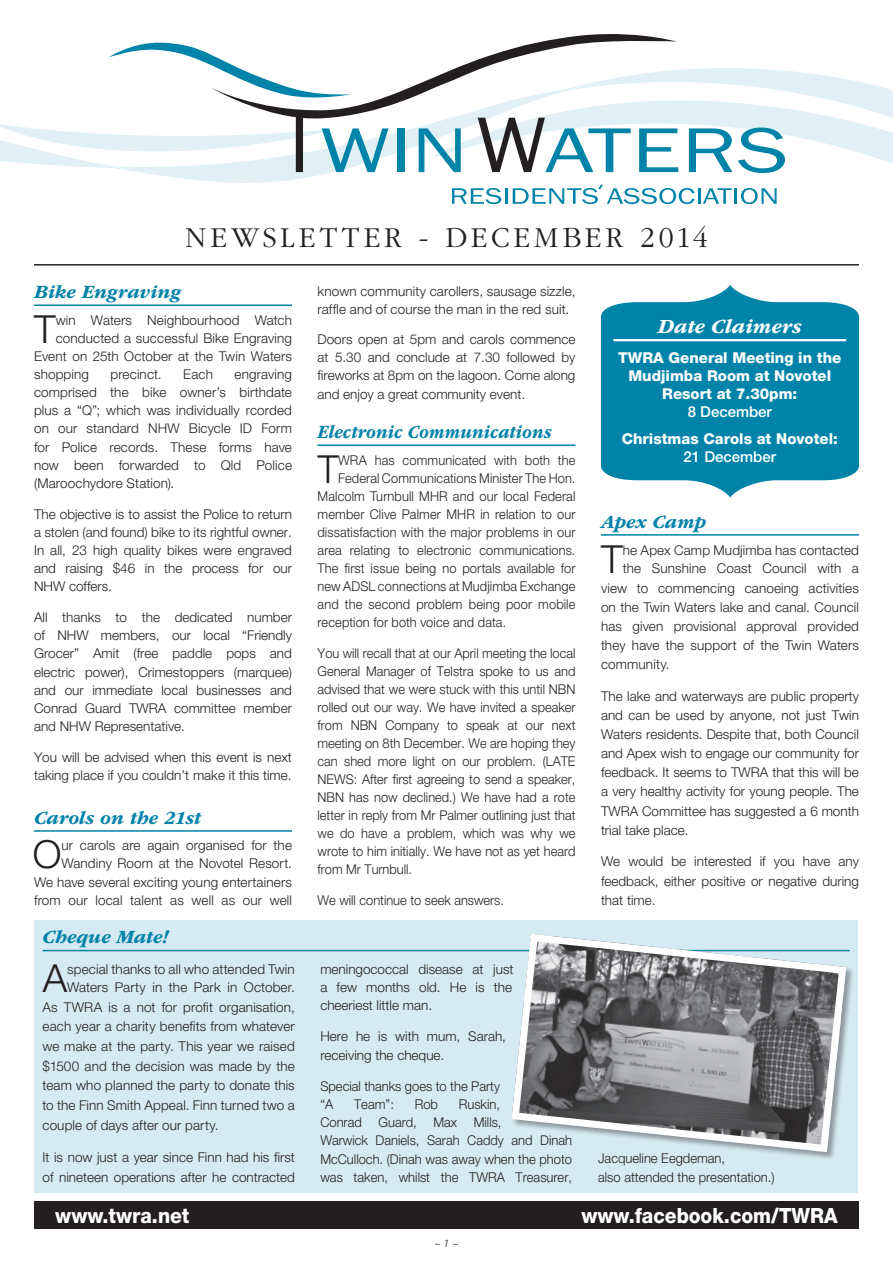
<style>
.page{position:relative;width:893px;height:1263px;background:#fff}
.page>*{position:absolute;margin:0;border:0;box-sizing:border-box;transform-origin:0 0}
.text_drop_cap{font:300 38.7px "Helvetica Neue LT Std";color:#231f20}
.text_drop_cap-2{font:300 38.7px "Helvetica Neue LT Std";color:#231f20;scale:.95 1}
.t1{font:300 30px "ITC Garamond Std";letter-spacing:.125em;color:#231f20}
.t2{font:800 21px "Helvetica Neue LT Std";color:#fff;scale:.92 1}
.t3{font:italic 700 21px "ITC Garamond Std";letter-spacing:.005em;color:#fff}
.minor_head{font:italic 700 19.5px "ITC Garamond Std";letter-spacing:-.005em;color:#0083a9}
.minor_head-2{font:italic 700 19.5px "ITC Garamond Std";letter-spacing:-.005em;color:#0083a9;scale:.9 1}
.body_text{font:800 15px/18px "Helvetica Neue LT Std";color:#fff;text-align:center}
.body_text-2{font:500 15px "Helvetica Neue LT Std";color:#fff}
.body_text-3{font:300 13.5px/18.1px "Helvetica Neue LT Std";color:#231f20;text-align:justify}
.text_drop_cap-3{font:300 13.5px/18.1px "Helvetica Neue LT Std";letter-spacing:.01em;color:#231f20;text-align:justify}
.body_text-4{font:300 13.5px/18px "Helvetica Neue LT Std";color:#231f20;text-align:justify;scale:.95 1}
.text_drop_cap-4{font:300 13.5px "Helvetica Neue LT Std";letter-spacing:.01em;color:#231f20;scale:.95 1}
.body_text-5{font:300 13.5px/18.3px "Helvetica Neue LT Std";color:#231f20;scale:.96 1}
.body_text-6{font:italic 300 10.5px "Helvetica Neue LT Std";color:#231f20}
</style>
<div class="page">
<div style="left:35px;top:920px;width:823px;height:272px;background:#d5eaf2"></div>
<svg style="left:677px;top:68px;width:216px;height:104px"></svg>
<hr style="left:34px;top:304px;width:258px;height:2px;background:#0083a9">
<hr style="left:34px;top:830px;width:258px;height:2px;background:#0083a9">
<hr style="left:317px;top:444px;width:258px;height:2px;background:#0083a9">
<hr style="left:34px;top:264px;width:825px;height:2px;background:#231f20">
<svg style="left:0;top:124px;width:375px;height:56px"></svg>
<svg style="left:677px;top:128px;width:1px;height:44px"></svg>
<svg style="left:689px;top:128px;width:43px;height:44px"></svg>
<svg style="left:738px;top:128px;width:47px;height:45px"></svg>
<svg style="left:452px;top:188px;width:49px;height:16px"></svg>
<hr style="left:505px;top:188px;width:3px;height:16px;background:#0083a9">
<svg style="left:108px;top:42px;width:102px;height:23px"></svg>
<svg style="left:210px;top:34px;width:467px;height:138px"></svg>
<svg style="left:513px;top:184px;width:264px;height:20px"></svg>
<div style="left:34px;top:1202px;width:825px;height:27px;background:#231f20"></div>
<hr style="left:601px;top:534px;width:258px;height:2px;background:#0083a9">
<svg style="left:601px;top:285px;width:258px;height:212px;fill:#0083a9"></svg>
<hr style="left:613px;top:339px;width:233px;height:2px;background:#fff">
<hr style="left:43px;top:950px;width:807px;height:1px;background:#0083a9">
<svg style="left:508px;top:934px;width:342px;height:222px"></svg>
<p class="t1" style="left:185px;top:221px;width:524px">NEWSLETTER - DECEMBER 2014</p>
<p class="minor_head" style="left:34px;top:281px;width:149px">Bike Engraving</p>
<p class="text_drop_cap" style="left:34px;top:305px;width:23px">T</p>
<p class="text_drop_cap-3" style="left:56px;top:311px;width:238px">win Waters Neighbourhood Watch</p>
<p class="text_drop_cap-3" style="left:56px;top:329px;width:238px">conducted a successful Bike Engraving</p>
<p class="text_drop_cap-3" style="left:34px;top:347px;width:259px">Event on 25th October at the Twin Waters</p>
<p class="text_drop_cap-3" style="left:34px;top:365px;width:56px">shopping</p>
<p class="text_drop_cap-3" style="left:111px;top:365px;width:53px">precinct.</p>
<p class="text_drop_cap-3" style="left:183px;top:365px;width:31px">Each</p>
<p class="text_drop_cap-3" style="left:34px;top:365px;width:259px;text-indent:200px">engraving comprised the bike owner’s birthdate plus a “Q”; which was individually rcorded on our standard NHW Bicycle ID Form for Police records. These forms have now been forwarded to Qld Police (Maroochydore Station).</p>
<p class="body_text-3" style="left:34px;top:504px;width:259px">The objective is to assist the Police to return a stolen (and found) bike to its rightful owner.<br>In all, 23 high quality bikes were engraved and raising $46 in the process for our NHW coffers.</p>
<p class="body_text-3" style="left:34px;top:608px;width:259px">All thanks to the dedicated number of NHW members, our local “Friendly Grocer” Amit (free paddle pops and electric power), Crimestoppers (marquee) and our immediate local businesses and Conrad Guard TWRA committee member and NHW Representative.</p>
<p class="body_text-3" style="left:34px;top:748px;width:259px">You will be advised when this event is next taking place if you couldn’t make it this time.</p>
<p class="minor_head" style="left:34px;top:807px;width:169px">Carols on the 21st</p>
<p class="text_drop_cap" style="left:33px;top:831px;width:30px">O</p>
<p class="text_drop_cap-3" style="left:34px;top:836px;width:259px;text-align:right">ur carols are again organised for the Wandiny Room at the Novotel Resort.<br>We have several exciting young entertainers from our local talent as well as our well</p>
<p class="minor_head" style="left:43px;top:926px;width:127px">Cheque Mate!</p>
<p class="text_drop_cap" style="left:43px;top:954px;width:26px">A</p>
<p class="text_drop_cap-3" style="left:67px;top:960px;width:229px">special thanks to all who attended Twin<br>Waters Party in the Park in October.</p>
<p class="text_drop_cap-3" style="left:43px;top:997px;width:254px;line-height:19.6px">As TWRA is a not for profit organisation, each year a charity benefits from whatever we make at the party. This year we raised $1500 and the decision was made by the team who planned the party to donate this to the Finn Smith Appeal. Finn turned two a couple of days after our party.</p>
<p class="body_text-3" style="left:43px;top:1147px;width:254px;line-height:19.6px">It is now just a year since Finn had his first of nineteen operations after he contracted</p>
<p class="text_drop_cap-3" style="left:317px;top:282px;width:259px">known community carollers, sausage sizzle, raffle and of course the man in the red suit.</p>
<p class="body_text-3" style="left:317px;top:330px;width:259px">Doors open at 5pm and carols commence at 5.30 and conclude at 7.30 followed by fireworks at 8pm on the lagoon. Come along and enjoy a great community event.</p>
<p class="minor_head-2" style="left:317px;top:421px;width:262px">Electronic Communications</p>
<p class="text_drop_cap-2" style="left:318px;top:445px;width:23px">T</p>
<p class="text_drop_cap-4" style="left:338px;top:451px;width:251px">WRA has communicated with both the</p>
<p class="text_drop_cap-4" style="left:338px;top:469px;width:251px">Federal Communications Minister The Hon.</p>
<p class="text_drop_cap-4" style="left:317px;top:488px;width:273px">Malcolm Turnbull MHR and our local Federal</p>
<p class="text_drop_cap-4" style="left:317px;top:506px;width:273px">member Clive Palmer MHR in relation to our</p>
<p class="text_drop_cap-4" style="left:317px;top:524px;width:273px">dissatisfaction with the major problems in our</p>
<p class="text_drop_cap-4" style="left:317px;top:542px;width:273px">area relating to electronic communications.</p>
<p class="text_drop_cap-4" style="left:317px;top:560px;width:273px">The first issue being no portals available for</p>
<p class="text_drop_cap-4" style="left:317px;top:578px;width:273px">new ADSL connections at Mudjimba Exchange</p>
<p class="text_drop_cap-4" style="left:317px;top:596px;width:273px">and the second problem being poor mobile</p>
<p class="text_drop_cap-4" style="left:317px;top:614px;width:200px">reception for both voice and data.</p>
<p class="body_text-4" style="left:317px;top:643px;width:273px">You will recall that at our April meeting the local General Manager of Telstra spoke to us and advised that we were stuck with this until NBN rolled out our way. We have invited a speaker from NBN Company to speak at our next meeting on 8th December. We are hoping they can shed more light on our problem. (LATE NEWS: After first agreeing to send a speaker, NBN has now declined.) We have had a rote letter in reply from Mr Palmer outlining just that we do have a problem, which was why we wrote to him initially. We have not as yet heard from Mr Turnbull.</p>
<p class="body_text-4" style="left:317px;top:891px;width:198px">We will continue to seek answers.</p>
<p class="body_text-3" style="left:320px;top:960px;width:195px">meningococcal disease at just a few months old. He is the cheeriest little man.</p>
<p class="body_text-3" style="left:320px;top:1027px;width:187px">Here he is with mum, Sarah, receiving the cheque.</p>
<p class="body_text-5" style="left:320px;top:1076px;width:189px">Special thanks goes to the Party “A</p>
<p class="body_text-5" style="left:320px;top:1095px;width:264px;text-indent:138px">Ruskin,<br>Conrad Guard, Max Mills,<br>Warwick Daniels, Sarah Caddy and Dinah<br>McCulloch. (Dinah was away when the photo was taken, whilst the TWRA Treasurer,</p>
<p class="body_text-5" style="left:354px;top:1095px;width:43px">Team”:</p>
<p class="body_text-5" style="left:415px;top:1095px;width:26px">Rob</p>
<p class="t3" style="left:658px;top:314px;width:145px">Date Claimers</p>
<p class="body_text" style="left:618px;top:349px;width:225px">TWRA General Meeting in the<br>Mudjimba Room at Novotel<br>Resort at 7.30pm:</p>
<p class="body_text-2" style="left:688px;top:403px;width:86px">8 December</p>
<p class="body_text" style="left:622px;top:430px;width:218px">Christmas Carols at Novotel:</p>
<p class="body_text-2" style="left:683px;top:448px;width:94px">21 December</p>
<p class="minor_head" style="left:601px;top:511px;width:107px">Apex Camp</p>
<p class="text_drop_cap" style="left:601px;top:536px;width:23px">T</p>
<p class="text_drop_cap-3" style="left:623px;top:541px;width:238px">he Apex Camp Mudjimba has contacted</p>
<p class="text_drop_cap-3" style="left:623px;top:559px;width:238px">the Sunshine Coast Council with a</p>
<p class="text_drop_cap-3" style="left:601px;top:578px;width:259px">view to commencing canoeing activities</p>
<p class="text_drop_cap-3" style="left:601px;top:597px;width:259px">on the Twin Waters lake and canal. Council</p>
<p class="text_drop_cap-3" style="left:601px;top:616px;width:259px">has given provisional approval provided</p>
<p class="text_drop_cap-3" style="left:601px;top:636px;width:259px">they have the support of the Twin Waters</p>
<p class="text_drop_cap-3" style="left:601px;top:655px;width:70px">community.</p>
<p class="body_text-3" style="left:601px;top:686px;width:259px;line-height:19px">The lake and waterways are public property and can be used by anyone, not just Twin Waters residents. Despite that, both Council and Apex wish to engage our community for feedback. It seems to TWRA that this will be a very healthy activity for young people. The TWRA Committee has suggested a 6 month trial take place.</p>
<p class="body_text-3" style="left:601px;top:852px;width:259px;line-height:19px">We would be interested if you have any feedback, either positive or negative during that time.</p>
<p class="body_text-5" style="left:598px;top:1148px;width:185px;line-height:19.4px">Jacqueline Eegdeman,<br>also attended the presentation.)</p>
<p class="t2" style="left:55px;top:1203px;width:147px">www.twra.net</p>
<p class="t2" style="left:581px;top:1203px;width:280px">www.facebook.com/TWRA</p>
<p class="body_text-6" style="left:434px;top:1237px;width:26px">~ 1 ~</p>
</div>
